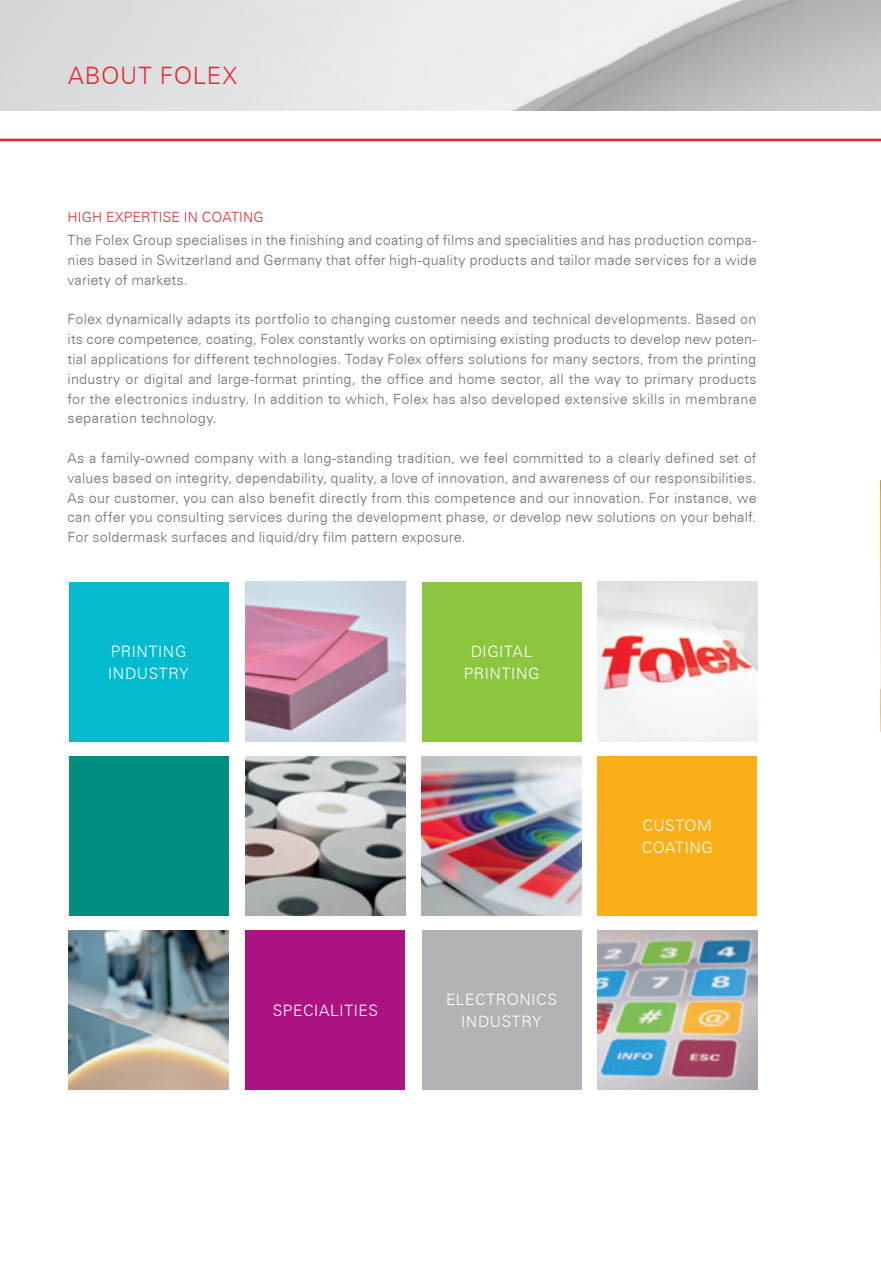
<style>
.page{position:relative;width:881px;height:1263px;background:#fff}
.page>*{position:absolute;margin:0;border:0;box-sizing:border-box;transform-origin:0 0}
.t1{font:300 24px "Zurich BT";letter-spacing:.03em;color:#e9282d}
.t2{font:300 15.75px/21.8px "Zurich BT";letter-spacing:.04em;color:#fff}
.t3{font:300 14.1px/19.8px "Zurich BT";letter-spacing:.015em;color:#6c6d70;text-align:justify}
.t4{font:300 14.1px "Zurich BT";letter-spacing:.015em;color:#e9282d}
</style>
<div class="page">
<hr style="left:0;top:139px;width:880px;height:2px;background:#e9282d">
<div style="left:69px;top:582px;width:159px;height:159px;background:#03bace"></div>
<div style="left:421px;top:582px;width:160px;height:159px;background:#8bc63e"></div>
<img style="left:69px;top:930px;width:159px;height:160px">
<div style="left:69px;top:756px;width:159px;height:160px;background:#008e7e"></div>
<div style="left:245px;top:930px;width:160px;height:160px;background:#ac1281"></div>
<div style="left:421px;top:930px;width:160px;height:160px;background:#b2b3b7"></div>
<div style="left:597px;top:756px;width:159px;height:160px;background:#faaf18"></div>
<img style="left:422px;top:756px;width:159px;height:160px">
<img style="left:597px;top:930px;width:160px;height:160px">
<img style="left:597px;top:582px;width:159px;height:159px">
<img style="left:245px;top:756px;width:160px;height:160px">
<img style="left:245px;top:582px;width:160px;height:159px">
<img style="left:880px;top:481px;width:1px;height:251px">
<h1 class="t1" style="left:68px;top:61px;width:170px">ABOUT FOLEX</h1>
<p class="t4" style="left:68px;top:209px;width:197px">HIGH EXPERTISE IN COATING</p>
<p class="t3" style="left:68px;top:230px;width:690px">The Folex Group specialises in the finishing and coating of films and specialities and has production compa&shy;nies based in Switzerland and Germany that offer high-quality products and tailor made services for a wide variety of markets.</p>
<p class="t3" style="left:68px;top:309px;width:690px">Folex dynamically adapts its portfolio to changing customer needs and technical developments. Based on its core competence, coating, Folex constantly works on optimising existing products to develop new poten&shy;tial applications for different technologies. Today Folex offers solutions for many sectors, from the printing industry or digital and large-format printing, the office and home sector, all the way to primary products for the electronics industry. In addition to which, Folex has also developed extensive skills in membrane separation technology.</p>
<p class="t3" style="left:68px;top:448px;width:690px">As a family-owned company with a long-standing tradition, we feel committed to a clearly defined set of values based on integrity, dependability, quality, a love of innovation, and awareness of our responsibilities.<br>As our customer, you can also benefit directly from this competence and our innovation. For instance, we can offer you consulting services during the development phase, or develop new solutions on your behalf.<br>For soldermask surfaces and liquid/dry film pattern exposure.</p>
<p class="t2" style="left:108px;top:640px;width:82px">PRINTING<br>INDUSTRY</p>
<p class="t2" style="left:463px;top:640px;width:77px;text-align:center">DIGITAL<br>PRINTING</p>
<p class="t2" style="left:273px;top:999px;width:107px">SPECIALITIES</p>
<p class="t2" style="left:446px;top:989px;width:112px;text-align:center">ELECTRONICS<br>INDUSTRY</p>
<p class="t2" style="left:641px;top:814px;width:72px">CUSTOM<br>COATING</p>
</div>
